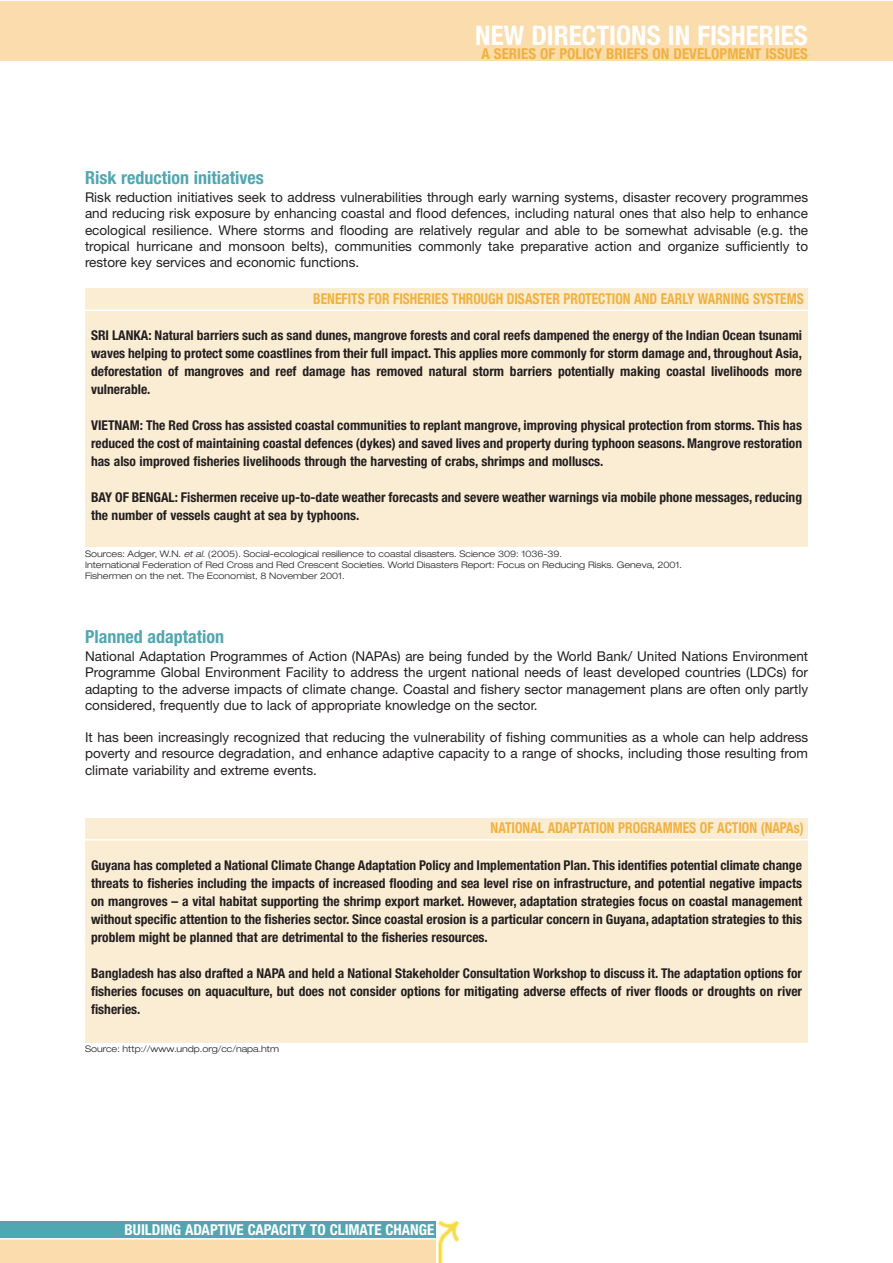
<style>
.page{position:relative;width:893px;height:1263px;background:#fff}
.page>*{position:absolute;margin:0;border:0;box-sizing:border-box;transform-origin:0 0}
.t1{font:700 condensed 27px "Helvetica Neue";color:#fff}
.t2{font:700 condensed 18px "Helvetica Neue";color:#50a7b1}
.t3{font:700 condensed 15px "Helvetica Neue";color:#f2b13f;scale:.9 1}
.t4{font:700 condensed 15px "Helvetica Neue";color:#f2b13f}
.t5{font:700 condensed 15px "Helvetica Neue";color:#fff}
.t6{font:700 condensed 13.5px/18px "Helvetica Neue";color:#231f20;text-align:justify}
.t7{font:13.5px/16.2px "Helvetica Neue";color:#231f20;text-align:justify}
.t8{font:300 expanded 9px/10.8px "Helvetica Neue";color:#231f20}
.s1{font-style:italic}
</style>
<div class="page">
<div style="left:0;top:1px;width:892px;height:60px;background:#fadcad"></div>
<div style="left:0;top:1239px;width:436px;height:24px;background:#fadcad"></div>
<div style="left:0;top:1222px;width:436px;height:17px;background:#50a7b1"></div>
<hr style="left:0;top:1238px;width:436px;height:1px;background:#fff">
<img style="left:437px;top:1222px;width:22px;height:41px">
<div style="left:85px;top:289px;width:723px;height:256px;background:#fbedd4"></div>
<hr style="left:85px;top:310px;width:723px;height:1px;background:#fff">
<div style="left:85px;top:331px;width:723px;height:216px;background:#fbedd4"></div>
<div style="left:85px;top:818px;width:723px;height:224px;background:#fbedd4"></div>
<hr style="left:85px;top:839px;width:723px;height:1px;background:#fff">
<h1 class="t1" style="left:475px;top:26px;width:334px">NEW DIRECTIONS IN FISHERIES</h1>
<p class="t4" style="left:482px;top:48px;width:328px">A SERIES OF POLICY BRIEFS ON DEVELOPMENT ISSUES</p>
<h2 class="t2" style="left:85px;top:171px;width:180px">Risk reduction initiatives</h2>
<p class="t7" style="left:85px;top:191px;width:725px">Risk reduction initiatives seek to address vulnerabilities through early warning systems, disaster recovery programmes and reducing risk exposure by enhancing coastal and flood defences, including natural ones that also help to enhance ecological resilience. Where storms and flooding are relatively regular and able to be somewhat advisable (e.g. the tropical hurricane and monsoon belts), communities commonly take preparative action and organize sufficiently to restore key services and economic functions.</p>
<p class="t3" style="left:313px;top:293px;width:546px">BENEFITS FOR FISHERIES THROUGH DISASTER PROTECTION AND EARLY WARNING SYSTEMS</p>
<p class="t6" style="left:91px;top:328px;width:713px">SRI LANKA: Natural barriers such as sand dunes, mangrove forests and coral reefs dampened the energy of the Indian Ocean tsunami waves helping to protect some coastlines from their full impact. This applies more commonly for storm damage and, throughout Asia, deforestation of mangroves and reef damage has removed natural storm barriers potentially making coastal livelihoods more vulnerable.</p>
<p class="t6" style="left:91px;top:418px;width:713px">VIETNAM: The Red Cross has assisted coastal communities to replant mangrove, improving physical protection from storms. This has reduced the cost of maintaining coastal defences (dykes) and saved lives and property during typhoon seasons. Mangrove restoration has also improved fisheries livelihoods through the harvesting of crabs, shrimps and molluscs.</p>
<p class="t6" style="left:91px;top:490px;width:712px">BAY OF BENGAL: Fishermen receive up-to-date weather forecasts and severe weather warnings via mobile phone messages, reducing the number of vessels caught at sea by typhoons.</p>
<p class="t8" style="left:85px;top:550px;width:598px">Sources: Adger, W.N. <span class="s1">et al</span>. (2005). Social-ecological resilience to coastal disasters. Science 309: 1036-39.<br>International Federation of Red Cross and Red Crescent Societies. World Disasters Report: Focus on Reducing Risks. Geneva, 2001.<br>Fishermen on the net. The Economist, 8 November 2001.</p>
<h2 class="t2" style="left:85px;top:630px;width:140px">Planned adaptation</h2>
<p class="t7" style="left:85px;top:650px;width:725px">National Adaptation Programmes of Action (NAPAs) are being funded by the World Bank/ United Nations Environment Programme Global Environment Facility to address the urgent national needs of least developed countries (LDCs) for adapting to the adverse impacts of climate change. Coastal and fishery sector management plans are often only partly considered, frequently due to lack of appropriate knowledge on the sector.</p>
<p class="t7" style="left:85px;top:731px;width:725px">It has been increasingly recognized that reducing the vulnerability of fishing communities as a whole can help address poverty and resource degradation, and enhance adaptive capacity to a range of shocks, including those resulting from climate variability and extreme events.</p>
<p class="t3" style="left:491px;top:823px;width:349px">NATIONAL ADAPTATION PROGRAMMES OF ACTION (NAPAs)</p>
<p class="t6" style="left:91px;top:857px;width:713px">Guyana has completed a National Climate Change Adaptation Policy and Implementation Plan. This identifies potential climate change threats to fisheries including the impacts of increased flooding and sea level rise on infrastructure, and potential negative impacts on mangroves – a vital habitat supporting the shrimp export market. However, adaptation strategies focus on coastal management without specific attention to the fisheries sector. Since coastal erosion is a particular concern in Guyana, adaptation strategies to this problem might be planned that are detrimental to the fisheries resources.</p>
<p class="t6" style="left:91px;top:965px;width:712px">Bangladesh has also drafted a NAPA and held a National Stakeholder Consultation Workshop to discuss it. The adaptation options for fisheries focuses on aquaculture, but does not consider options for mitigating adverse effects of river floods or droughts on river fisheries.</p>
<p class="t8" style="left:85px;top:1044px;width:195px">Source: http://www.undp.org/cc/napa.htm</p>
<p class="t5" style="left:125px;top:1224px;width:311px">BUILDING ADAPTIVE CAPACITY TO CLIMATE CHANGE</p>
</div>
